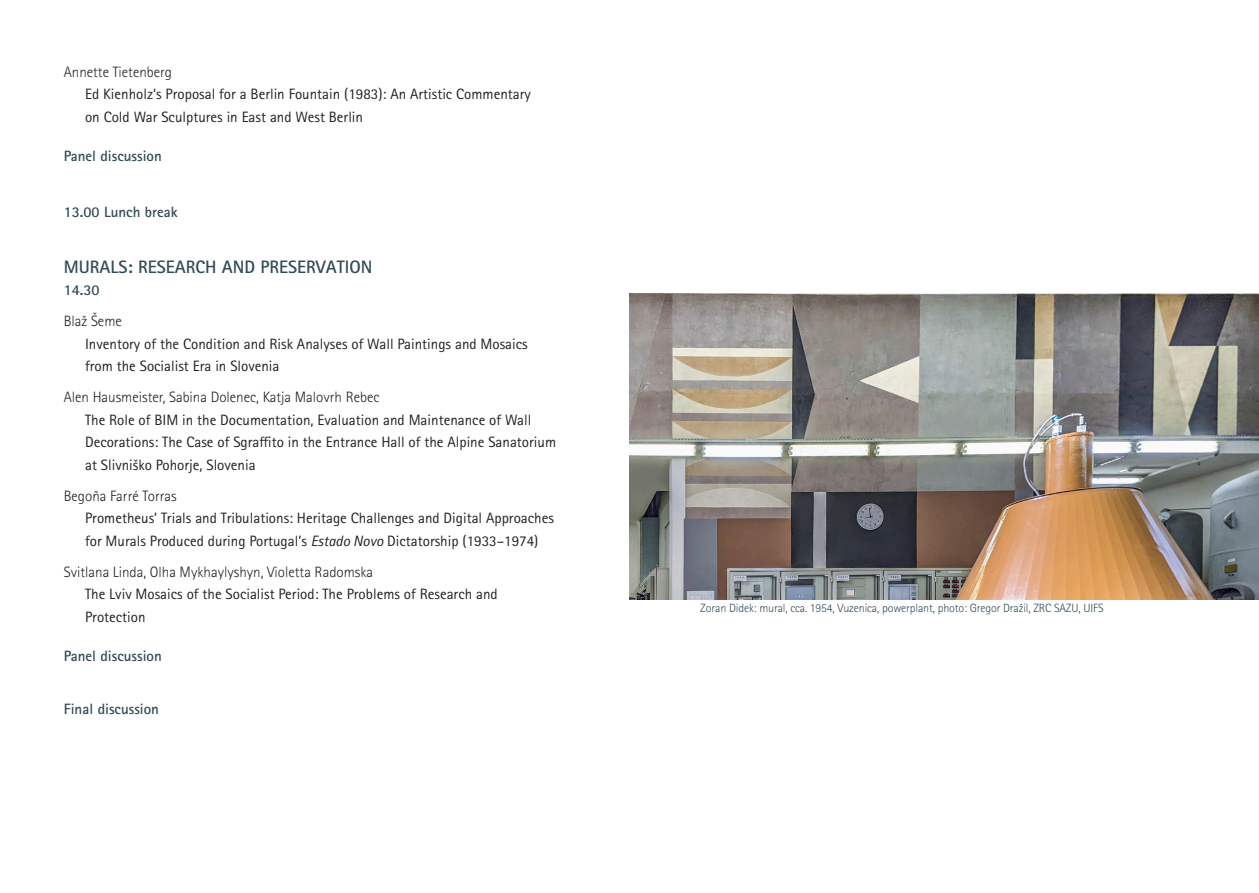
<style>
.page{position:relative;width:1259px;height:893px;background:#fff}
.page>*{position:absolute;margin:0;border:0;box-sizing:border-box;transform-origin:0 0}
.t1{font:700 18px "Rotis Sans Serif Pro";color:#324b55}
.t2{font:15px/22.5px "Rotis Sans Serif Pro";color:#231f20}
.t3{font:300 15px "Rotis Sans Serif Pro";color:#231f20}
.t4{font:700 15px "Rotis Sans Serif Pro";color:#324b55}
.t5{font:300 12px "Rotis Sans Serif Pro";letter-spacing:-.01em;color:#324b55}
.s1{font-style:italic}
</style>
<div class="page">
<img style="left:629px;top:294px;width:630px;height:305px">
<p class="t3" style="left:64px;top:63px;width:110px">Annette Tietenberg</p>
<p class="t2" style="left:85px;top:83px;width:447px">Ed Kienholz‘s Proposal for a Berlin Fountain (1983): An Artistic Commentary on Cold War Sculptures in East and West Berlin</p>
<p class="t4" style="left:64px;top:147px;width:100px">Panel discussion</p>
<p class="t4" style="left:64px;top:203px;width:115px">13.00 Lunch break</p>
<p class="t1" style="left:64px;top:255px;width:310px">MURALS: RESEARCH AND PRESERVATION</p>
<p class="t4" style="left:64px;top:281px;width:37px">14.30</p>
<p class="t3" style="left:64px;top:313px;width:60px">Blaž Šeme</p>
<p class="t2" style="left:85px;top:332px;width:444px">Inventory of the Condition and Risk Analyses of Wall Paintings and Mosaics from the Socialist Era in Slovenia</p>
<p class="t3" style="left:64px;top:389px;width:317px">Alen Hausmeister, Sabina Dolenec, Katja Malovrh Rebec</p>
<p class="t2" style="left:85px;top:408px;width:472px">The Role of BIM in the Documentation, Evaluation and Maintenance of Wall<br>Decorations: The Case of Sgraffito in the Entrance Hall of the Alpine Sanatorium at Slivniško Pohorje, Slovenia</p>
<p class="t3" style="left:64px;top:487px;width:115px">Begoña Farré Torras</p>
<p class="t2" style="left:85px;top:507px;width:470px">Prometheus’ Trials and Tribulations: Heritage Challenges and Digital Approaches for Murals Produced during Portugal’s <span class="s1">Estado Novo</span> Dictatorship (1933–1974)</p>
<p class="t3" style="left:64px;top:563px;width:311px">Svitlana Linda, Olha Mykhaylyshyn, Violetta Radomska</p>
<p class="t2" style="left:85px;top:583px;width:414px">The Lviv Mosaics of the Socialist Period: The Problems of Research and<br>Protection</p>
<p class="t4" style="left:64px;top:647px;width:100px">Panel discussion</p>
<p class="t4" style="left:64px;top:699px;width:97px">Final discussion</p>
<p class="t5" style="left:700px;top:601px;width:405px">Zoran Didek: mural, cca. 1954, Vuzenica, powerplant, photo: Gregor Dražil, ZRC SAZU, UIFS</p>
</div>
